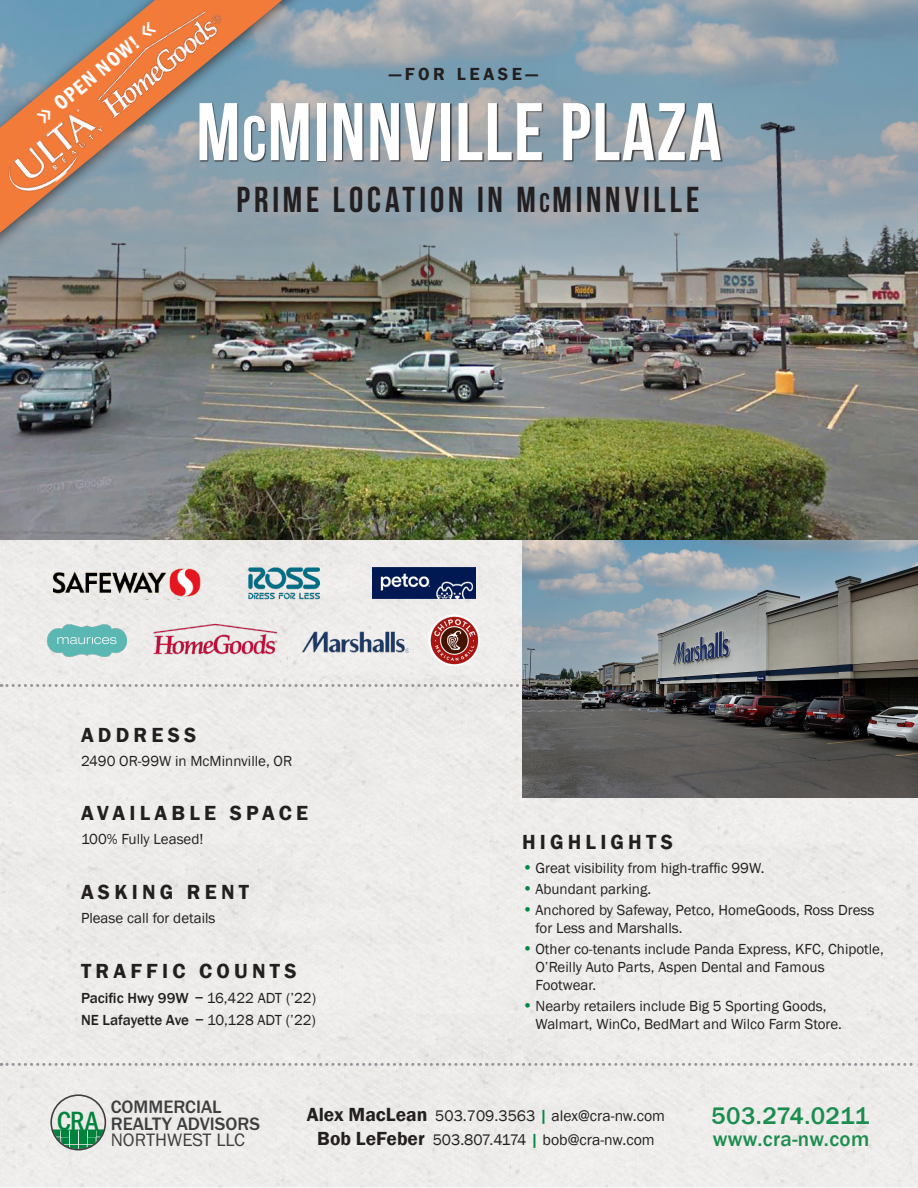
<style>
.page{position:relative;width:918px;height:1188px;background:#fff}
.page>*{position:absolute;margin:0;border:0;box-sizing:border-box;transform-origin:0 0}
.Paragraph_Style_2{font:81.75px "Bebas Neue";letter-spacing:.02em;color:#fff}
.t1{font:36px "Bebas Neue";letter-spacing:.105em;color:#231f20}
.t2{font:500 condensed 27.45px "Franklin Gothic";color:#00843d}
.t3{font:500 24.6px "Franklin Gothic";letter-spacing:.02em;color:#1b8d4f}
.t4{font:600 21px "Franklin Gothic";letter-spacing:.2em;color:#231f20}
.t5{font:500 21px "Franklin Gothic";letter-spacing:.02em;color:#1b8d4f}
.t6{font:600 condensed 21px "Franklin Gothic";color:#fff}
.t7{font:500 18.6px/16.5px "Franklin Gothic";color:#3e3e3f}
.t8{font:600 18px "Franklin Gothic";letter-spacing:.2em;color:#231f20}
.t9{font:15.75px "Franklin Gothic";color:#231f20}
.text{font:15px/18px "Franklin Gothic";color:#231f20}
.body{font:15px "Franklin Gothic";color:#231f20}
.text-2{font:500 15px "Franklin Gothic";letter-spacing:-.005em;color:#231f20}
.s1{font-family:"Circe";font-weight:400;font-stretch:normal;font-size:30px}
.s2{font-size:63px}
.s3{font-size:27px}
.s4{font-weight:500}
.s5{font-family:"Bebas Neue"}
.s6{font-family:"Bebas Neue";font-weight:400}
.s7{font-weight:400}
.s8{font-size:16.5px;color:#058744}
.s9{font-size:27.15px}
.s10{font-weight:600;font-size:19.5px}
.s11{font-weight:500;font-size:16.5px;color:#058744}
</style>
<div class="page">
<div style="left:0;top:540px;width:918px;height:648px;background:#eeecea"></div>
<img style="left:0;top:0;width:918px;height:540px">
<img style="left:303px;top:628px;width:106px;height:25px">
<img style="left:428px;top:614px;width:52px;height:52px;border-radius:26px">
<img style="left:50px;top:561px;width:152px;height:38px">
<img style="left:249px;top:568px;width:71px;height:31px">
<div style="left:200px;top:104px;width:522px;height:59px;background:#231f20;opacity:.75"></div>
<div style="left:0;top:0;width:330px;height:270px;background:#231f20;opacity:.75"></div>
<svg style="left:0;top:0;width:282px;height:233px;background:#8b959c"></svg>
<img style="left:4px;top:105px;width:106px;height:97px">
<svg style="left:50px;top:1094px;width:56px;height:57px;background:#afc8b9"></svg>
<svg style="left:1px;top:1063px;width:917px;height:3px;background:#cbcbcb"></svg>
<svg style="left:1px;top:684px;width:521px;height:3px;background:#cbcaca"></svg>
<img style="left:43px;top:620px;width:88px;height:40px">
<img style="left:522px;top:540px;width:396px;height:258px">
<img style="left:90px;top:0;width:147px;height:129px">
<img style="left:150px;top:617px;width:133px;height:45px">
<img style="left:373px;top:567px;width:103px;height:32px">
<p class="t6" style="left:31px;top:110px;width:150px;rotate:-40deg"><span class="s1">»</span> OPEN NOW! <span class="s1">«</span></p>
<p class="t8" style="left:389px;top:63px;width:150px">—FOR LEASE—</p>
<p class="Paragraph_Style_2" style="left:196px;top:87px;width:527px">M<span class="s2">C</span>MINNVILLE PLAZA</p>
<p class="t1" style="left:237px;top:179px;width:464px">PRIME LOCATION IN M<span class="s3">C</span>MINNVILLE</p>
<p class="t4" style="left:81px;top:722px;width:117px">ADDRESS</p>
<p class="body" style="left:81px;top:751px;width:213px">2490 OR-99W in McMinnville, OR</p>
<p class="t4" style="left:81px;top:800px;width:229px">AVAILABLE SPACE</p>
<p class="body" style="left:81px;top:830px;width:124px">100% Fully Leased!</p>
<p class="t4" style="left:81px;top:879px;width:170px">ASKING RENT</p>
<p class="body" style="left:81px;top:909px;width:136px">Please call for details</p>
<p class="t4" style="left:81px;top:958px;width:217px">TRAFFIC COUNTS</p>
<p class="text" style="left:81px;top:989px;width:237px"><span class="s4">Pacific Hwy 99W</span> <span class="s5">–</span> 16,422 ADT (’22)</p>
<p class="text-2" style="left:81px;top:1011px;width:236px">NE Lafayette Ave <span class="s6">–</span> <span class="s7">10,128 ADT (’22)</span></p>
<p class="t4" style="left:522px;top:829px;width:153px">HIGHLIGHTS</p>
<p class="text" style="left:522px;top:859px;width:244px"><span class="s8">•</span> Great visibility from high-traffic 99W.</p>
<p class="text" style="left:522px;top:880px;width:131px"><span class="s8">•</span> Abundant parking.</p>
<p class="text" style="left:536px;top:901px;width:340px;text-indent:-14px"><span class="s8">•</span> Anchored by Safeway, Petco, HomeGoods, Ross Dress for Less and Marshalls.</p>
<p class="text" style="left:536px;top:940px;width:350px;text-indent:-14px"><span class="s8">•</span> Other co-tenants include Panda Express, KFC, Chipotle,<br>O’Reilly Auto Parts, Aspen Dental and Famous<br>Footwear.</p>
<p class="text" style="left:536px;top:997px;width:308px;text-indent:-14px"><span class="s8">•</span> Nearby retailers include Big 5 Sporting Goods,<br>Walmart, WinCo, BedMart and Wilco Farm Store.</p>
<p class="t7" style="left:109px;top:1099px;width:151px">COMMERCIAL<br>REALTY ADVISORS<br><span class="s7">NORTHWEST LLC</span></p>
<p class="t2" style="left:57px;top:1103px;width:44px"><span class="s9">C</span>RA</p>
<p class="t3" style="left:711px;top:1100px;width:160px">503.274.0211</p>
<p class="t5" style="left:713px;top:1126px;width:158px">www.cra-nw.com</p>
<p class="t9" style="left:307px;top:1106px;width:360px"><span class="s10">Alex MacLean</span> 503.709.3563 <span class="s11">|</span> alex@cra-nw.com</p>
<p class="t9" style="left:317px;top:1130px;width:339px"><span class="s10">Bob LeFeber</span> 503.807.4174 <span class="s11">|</span> bob@cra-nw.com</p>
</div>
